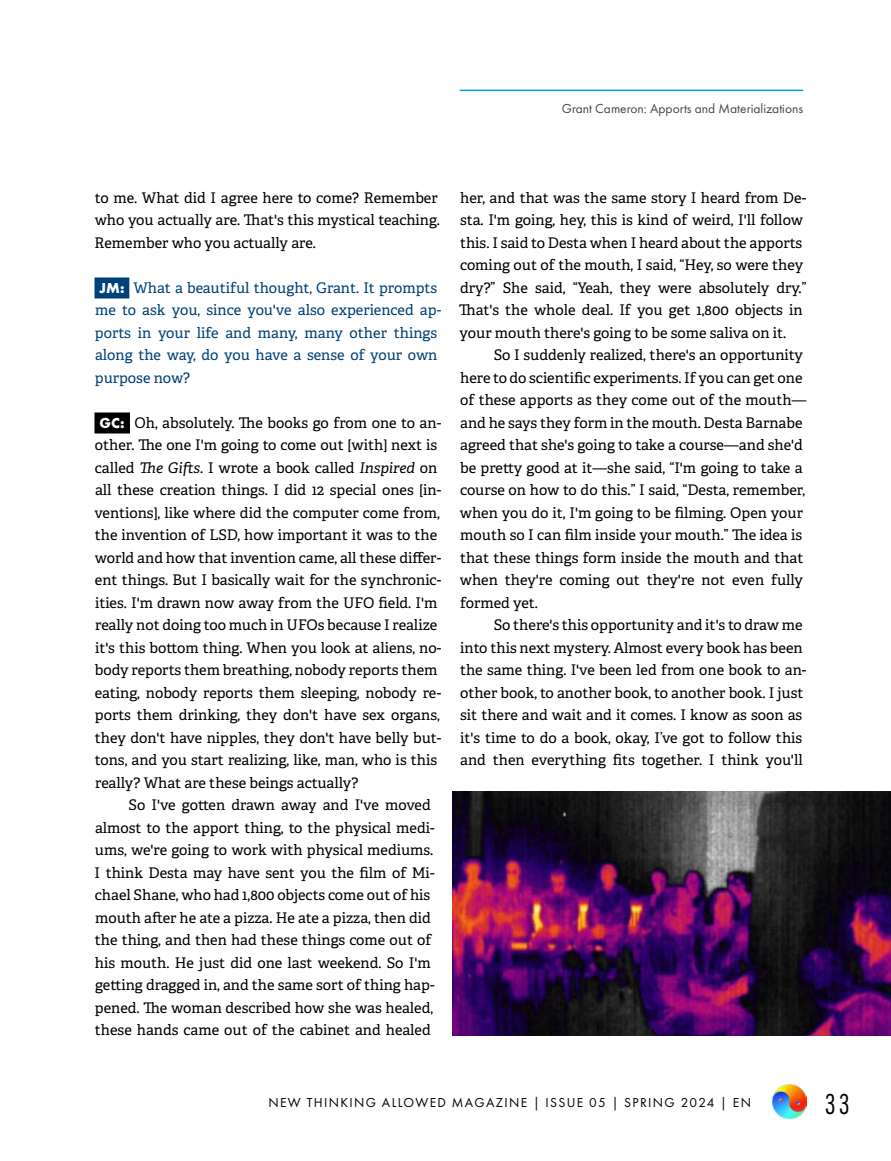
<style>
.page{position:relative;width:891px;height:1161px;background:#fff}
.page>*{position:absolute;margin:0;border:0;box-sizing:border-box;transform-origin:0 0}
.t1{font:30px "Futura PT Cond";color:#000}
.NTA_copy_A__einzug{font:14.7px/22.5px "Adelle";color:#000}
.NTA_copy_A{font:14.7px/22.5px "Adelle";color:#000}
.NTA_copy_A-2{font:14.7px/22.5px "Adelle";color:#004177}
.t2{font:13.5px "Futura PT";letter-spacing:.1em;color:#000}
.BU_1{font:13.5px "Futura PT";color:#40494c}
.s1{font-family:"Futura PT";font-weight:700;font-size:15px;color:#fff}
.s2{font-style:italic}
</style>
<div class="page">
<img style="left:772px;top:1085px;width:34px;height:34px">
<div style="left:94px;top:278px;width:35px;height:20px;background:#004177"></div>
<div style="left:94px;top:412px;width:36px;height:22px;background:#000"></div>
<hr style="left:460px;top:90px;width:343px;height:1px;background:#009fe1">
<img style="left:453px;top:791px;width:438px;height:245px">
<p class="BU_1" style="left:562px;top:100px;width:243px">Grant Cameron: Apports and Materializations</p>
<p class="NTA_copy_A__einzug" style="left:95px;top:186px;width:347px">to me. What did I agree here to come? Remember who you actually are. That's this mystical teaching.<br>Remember who you actually are.</p>
<p class="NTA_copy_A-2" style="left:95px;top:276px;width:348px"><span class="s1">JM:</span> What a beautiful thought, Grant. It prompts me to ask you, since you've also experienced ap&shy;ports in your life and many, many other things along the way, do you have a sense of your own purpose now?</p>
<p class="NTA_copy_A" style="left:94px;top:411px;width:348px;text-indent:5px"><span class="s1">GC:</span> Oh, absolutely. The books go from one to an&shy;other. The one I'm going to come out [with] next is called <span class="s2">The Gifts</span>. I wrote a book called <span class="s2">Inspired</span> on all these creation things. I did 12 special ones [in&shy;ventions], like where did the computer come from, the invention of LSD, how important it was to the world and how that invention came, all these differ&shy;ent things. But I basically wait for the synchronic&shy;ities. I'm drawn now away from the UFO field. I'm really not doing too much in UFOs because I realize it's this bottom thing. When you look at aliens, no&shy;body reports them breathing, nobody reports them eating, nobody reports them sleeping, nobody re&shy;ports them drinking, they don't have sex organs, they don't have nipples, they don't have belly but&shy;tons, and you start realizing, like, man, who is this really? What are these beings actually?</p>
<p class="NTA_copy_A__einzug" style="left:95px;top:794px;width:341px;text-indent:34px">So I've gotten drawn away and I've moved almost to the apport thing, to the physical medi&shy;ums, we're going to work with physical mediums.<br>I think Desta may have sent you the film of Mi&shy;chael Shane, who had 1,800 objects come out of his mouth after he ate a pizza. He ate a pizza, then did the thing, and then had these things come out of his mouth. He just did one last weekend. So I'm getting dragged in, and the same sort of thing hap&shy;pened. The woman described how she was healed, these hands came out of the cabinet and healed</p>
<p class="NTA_copy_A__einzug" style="left:459px;top:186px;width:349px">her, and that was the same story I heard from De&shy;sta. I'm going, hey, this is kind of weird, I'll follow this. I said to Desta when I heard about the apports coming out of the mouth, I said, “Hey, so were they dry?” She said, “Yeah, they were absolutely dry.” That's the whole deal. If you get 1,800 objects in your mouth there's going to be some saliva on it.</p>
<p class="NTA_copy_A__einzug" style="left:460px;top:344px;width:348px;text-indent:34px">So I suddenly realized, there's an opportunity here to do scientific experiments. If you can get one of these apports as they come out of the mouth— and he says they form in the mouth. Desta Barnabe agreed that she's going to take a course—and she'd be pretty good at it—she said, “I'm going to take a course on how to do this.” I said, “Desta, remember, when you do it, I'm going to be filming. Open your mouth so I can film inside your mouth.” The idea is that these things form inside the mouth and that when they're coming out they're not even fully formed yet.</p>
<p class="NTA_copy_A__einzug" style="left:460px;top:614px;width:348px;text-indent:34px">So there's this opportunity and it's to draw me into this next mystery. Almost every book has been the same thing. I've been led from one book to an&shy;other book, to another book, to another book. I just sit there and wait and it comes. I know as soon as it's time to do a book, okay, I’ve got to follow this and then everything fits together. I think you'll</p>
<p class="t2" style="left:268px;top:1095px;width:484px">NEW THINKING ALLOWED MAGAZINE | ISSUE 05 | SPRING 2024 | EN</p>
<h1 class="t1" style="left:825px;top:1086px;width:26px">33</h1>
</div>
